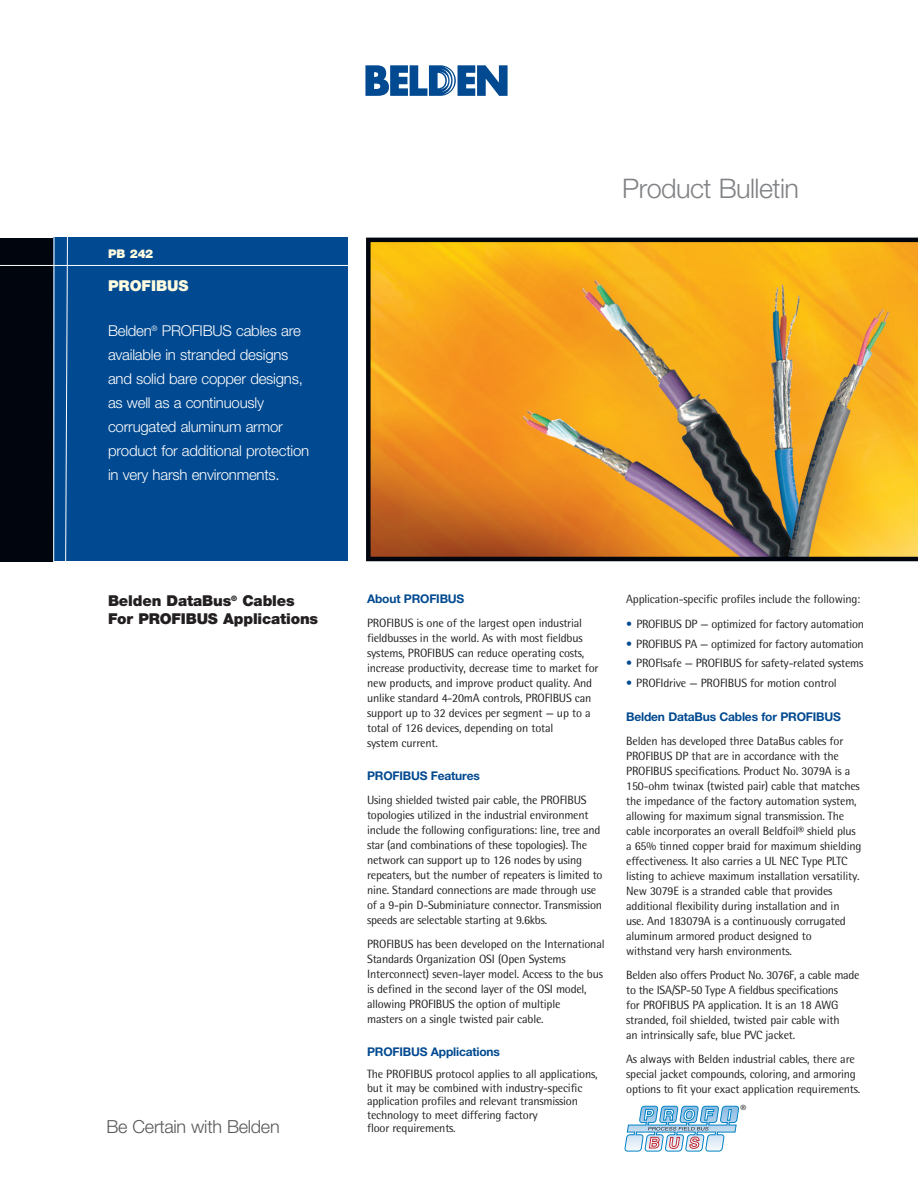
<style>
.page{position:relative;width:918px;height:1188px;background:#fff}
.page>*{position:absolute;margin:0;border:0;box-sizing:border-box;transform-origin:0 0}
.t1{font:300 27px "Helvetica Neue";letter-spacing:-.02em;color:#808285}
._10__Deckline{font:300 18px "Helvetica Neue";letter-spacing:-.015em;color:#57585a}
.t2{font:300 15px/24px "Helvetica Neue";letter-spacing:-.015em;color:#fff}
.t3{font:900 15px/18px "Helvetica Neue";letter-spacing:-.01em;color:#231f20}
.t4{font:900 15px "Helvetica Neue";color:#fffce0}
._02__Body_Text_1{font:12px/15px "Rotis Semi Sans";letter-spacing:-.015em;color:#231f20}
._03__Body_Text_2{font:12px/15px "Rotis Semi Sans";letter-spacing:-.015em;color:#231f20}
._06__Bullet_List_2{font:12px "Rotis Semi Sans";letter-spacing:-.02em;color:#231f20}
._04__Body_Head_2{font:700 12px "Helvetica Neue LT Std";letter-spacing:-.015em;color:#014990}
._05__Bullet_List_1{font:12px "Rotis Semi Sans";letter-spacing:-.025em;color:#231f20}
._01__Body_Head{font:700 12px "Helvetica Neue LT Std";letter-spacing:-.015em;color:#014990}
.t5{font:900 12px "Helvetica Neue";color:#fffce0}
.t6{font:7.2px "Helvetica Neue";color:#231f20}
.s1{font-family:"Helvetica Neue";font-weight:900;color:#014990}
.s2{color:#014990}
</style>
<div class="page">
<div style="left:0;top:238px;width:54px;height:324px;background:#01060e"></div>
<div style="left:54px;top:238px;width:294px;height:323px;background:#014990"></div>
<hr style="left:53px;top:233px;width:1px;height:333px;background:#fff">
<svg style="left:65px;top:237px;width:3px;height:324px"></svg>
<svg style="left:365px;top:65px;width:143px;height:31px"></svg>
<hr style="left:0;top:265px;width:349px;height:1px;background:#fff">
<svg style="left:366px;top:238px;width:552px;height:323px;background:#d79528"></svg>
<svg style="left:624px;top:1106px;width:115px;height:45px"></svg>
<p class="t5" style="left:108px;top:246px;width:47px">PB 242</p>
<p class="t4" style="left:108px;top:277px;width:82px">PROFIBUS</p>
<p class="t2" style="left:108px;top:318px;width:203px">Belden<sup>®</sup> PROFIBUS cables are available in stranded designs and solid bare copper designs, as well as a continuously corrugated aluminum armor product for additional protection in very harsh environments.</p>
<p class="t1" style="left:622px;top:172px;width:178px">Product Bulletin</p>
<p class="t3" style="left:108px;top:591px;width:212px">Belden DataBus<sup>®</sup> Cables<br>For PROFIBUS Applications</p>
<p class="_01__Body_Head" style="left:367px;top:591px;width:99px">About PROFIBUS</p>
<p class="_02__Body_Text_1" style="left:367px;top:615px;width:233px">PROFIBUS is one of the largest open industrial fieldbusses in the world. As with most fieldbus systems, PROFIBUS can reduce operating costs, increase productivity, decrease time to market for new products, and improve product quality. And unlike standard 4-20mA controls, PROFIBUS can support up to 32 devices per segment — up to a total of 126 devices, depending on total<br>system current.</p>
<p class="_04__Body_Head_2" style="left:367px;top:769px;width:114px">PROFIBUS Features</p>
<p class="_02__Body_Text_1" style="left:367px;top:793px;width:237px">Using shielded twisted pair cable, the PROFIBUS topologies utilized in the industrial environment include the following configurations: line, tree and star (and combinations of these topologies). The network can support up to 126 nodes by using repeaters, but the number of repeaters is limited to nine. Standard connections are made through use of a 9-pin D-Subminiature connector. Transmission speeds are selectable starting at 9.6kbs.</p>
<p class="_03__Body_Text_2" style="left:367px;top:937px;width:239px">PROFIBUS has been developed on the International Standards Organization OSI (Open Systems Interconnect) seven-layer model. Access to the bus is defined in the second layer of the OSI model, allowing PROFIBUS the option of multiple<br>masters on a single twisted pair cable.</p>
<p class="_04__Body_Head_2" style="left:367px;top:1044px;width:134px">PROFIBUS Applications</p>
<p class="_02__Body_Text_1" style="left:367px;top:1067px;width:232px;line-height:13.5px">The PROFIBUS protocol applies to all applications, but it may be combined with industry-specific application profiles and relevant transmission technology to meet differing factory<br>floor requirements.</p>
<p class="_10__Deckline" style="left:106px;top:1116px;width:175px">Be Certain with Belden</p>
<p class="_02__Body_Text_1" style="left:626px;top:592px;width:236px">Application-specific profiles include the following:</p>
<p class="_05__Bullet_List_1" style="left:626px;top:617px;width:239px"><span class="s1">•</span> PROFIBUS DP — optimized for factory automation</p>
<p class="_06__Bullet_List_2" style="left:626px;top:637px;width:239px"><span class="s2">•</span> PROFIBUS PA — optimized for factory automation</p>
<p class="_06__Bullet_List_2" style="left:626px;top:656px;width:239px"><span class="s2">•</span> PROFIsafe — PROFIBUS for safety-related systems</p>
<p class="_06__Bullet_List_2" style="left:626px;top:676px;width:212px"><span class="s2">•</span> PROFIdrive — PROFIBUS for motion control</p>
<p class="_04__Body_Head_2" style="left:626px;top:709px;width:216px">Belden DataBus Cables for PROFIBUS</p>
<p class="_02__Body_Text_1" style="left:626px;top:733px;width:237px">Belden has developed three DataBus cables for PROFIBUS DP that are in accordance with the PROFIBUS specifications. Product No. 3079A is a 150-ohm twinax (twisted pair) cable that matches the impedance of the factory automation system, allowing for maximum signal transmission. The cable incorporates an overall Beldfoil® shield plus a 65% tinned copper braid for maximum shielding effectiveness. It also carries a UL NEC Type PLTC listing to achieve maximum installation versatility.<br>New 3079E is a stranded cable that provides additional flexibility during installation and in<br>use. And 183079A is a continuously corrugated aluminum armored product designed to<br>withstand very harsh environments.</p>
<p class="_03__Body_Text_2" style="left:626px;top:967px;width:235px">Belden also offers Product No. 3076F, a cable made to the ISA/SP-50 Type A fieldbus specifications<br>for PROFIBUS PA application. It is an 18 AWG stranded, foil shielded, twisted pair cable with<br>an intrinsically safe, blue PVC jacket.</p>
<p class="_03__Body_Text_2" style="left:626px;top:1051px;width:236px">As always with Belden industrial cables, there are special jacket compounds, coloring, and armoring options to fit your exact application requirements.</p>
<p class="t6" style="left:740px;top:1103px;width:7px">®</p>
</div>
